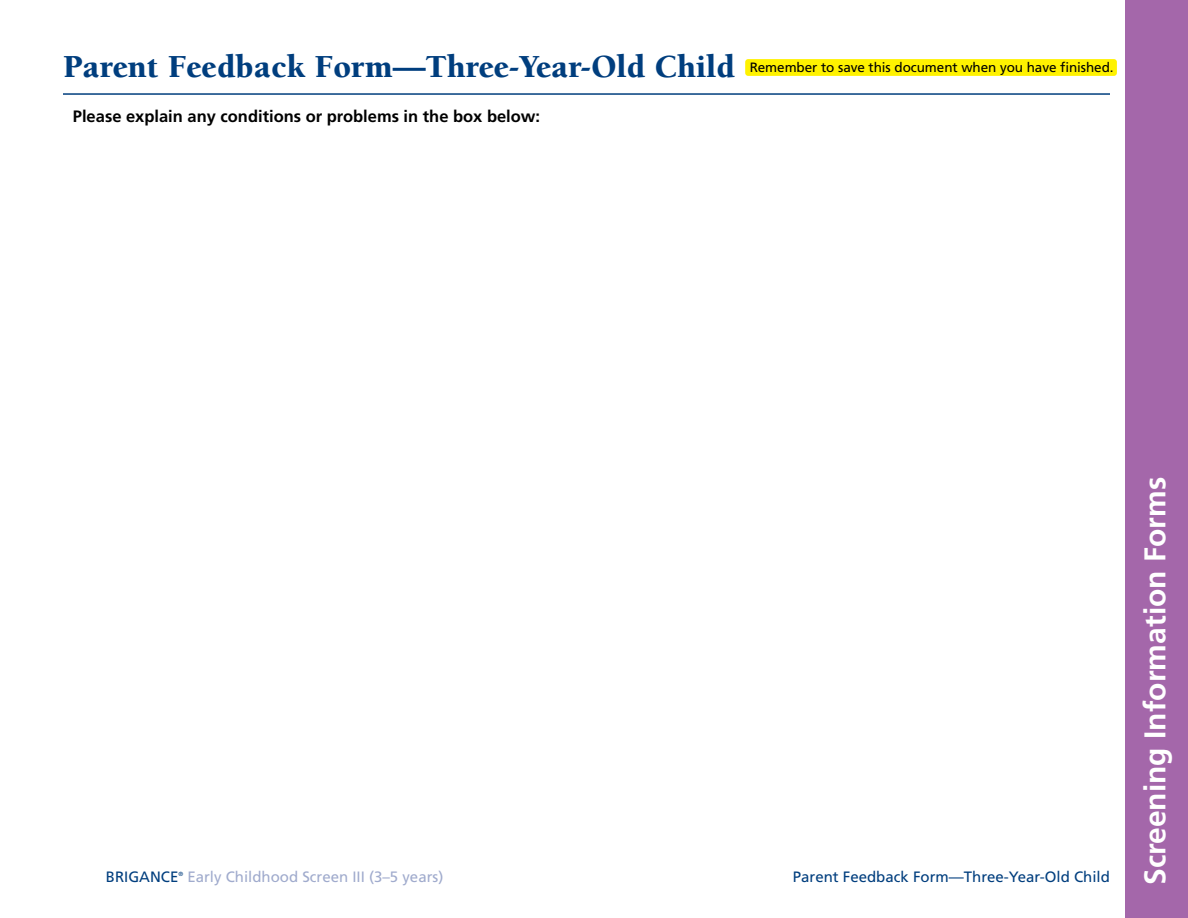
<style>
.page{position:relative;width:1188px;height:918px;background:#fff}
.page>*{position:absolute;margin:0;border:0;box-sizing:border-box;transform-origin:0 0}
.t1{font:900 33px "Berkeley Std";color:#003e7e}
.t2{font:700 30px "Frutiger LT Std";color:#fff}
.t3{font:700 16.5px "Frutiger LT Std";color:#000}
.t4{font:15px "Frutiger LT Std";color:#003e7e}
.t5{font:15px "Frutiger LT Std";color:#a0abcd}
.t6{font:13.5px "Frutiger LT Std";letter-spacing:-.005em;color:#000}
.t7{font:6px "Frutiger LT Std";color:#003e7e}
</style>
<div class="page">
<div style="left:1125px;top:0;width:63px;height:918px;background:#a467aa"></div>
<hr style="left:63px;top:93px;width:1047px;height:2px;background:#003e7e">
<div style="left:745px;top:59px;width:372px;height:17px;background:#fff200;border-radius:3px"></div>
<h1 class="t1" style="left:63px;top:49px;width:673px">Parent Feedback Form—Three-Year-Old Child</h1>
<p class="t6" style="left:750px;top:60px;width:366px">Remember to save this document when you have finished.</p>
<p class="t3" style="left:73px;top:106px;width:469px">Please explain any conditions or problems in the box below:</p>
<p class="t7" style="left:178px;top:870px;width:6px">®</p>
<p class="t5" style="left:187px;top:868px;width:257px">Early Childhood Screen III (3–5 years)</p>
<p class="t4" style="left:106px;top:868px;width:74px">BRIGANCE</p>
<p class="t4" style="left:793px;top:868px;width:319px">Parent Feedback Form—Three-Year-Old Child</p>
<h2 class="t2" style="left:1137px;top:885px;width:409px;rotate:-90deg">Screening Information Forms</h2>
</div>
